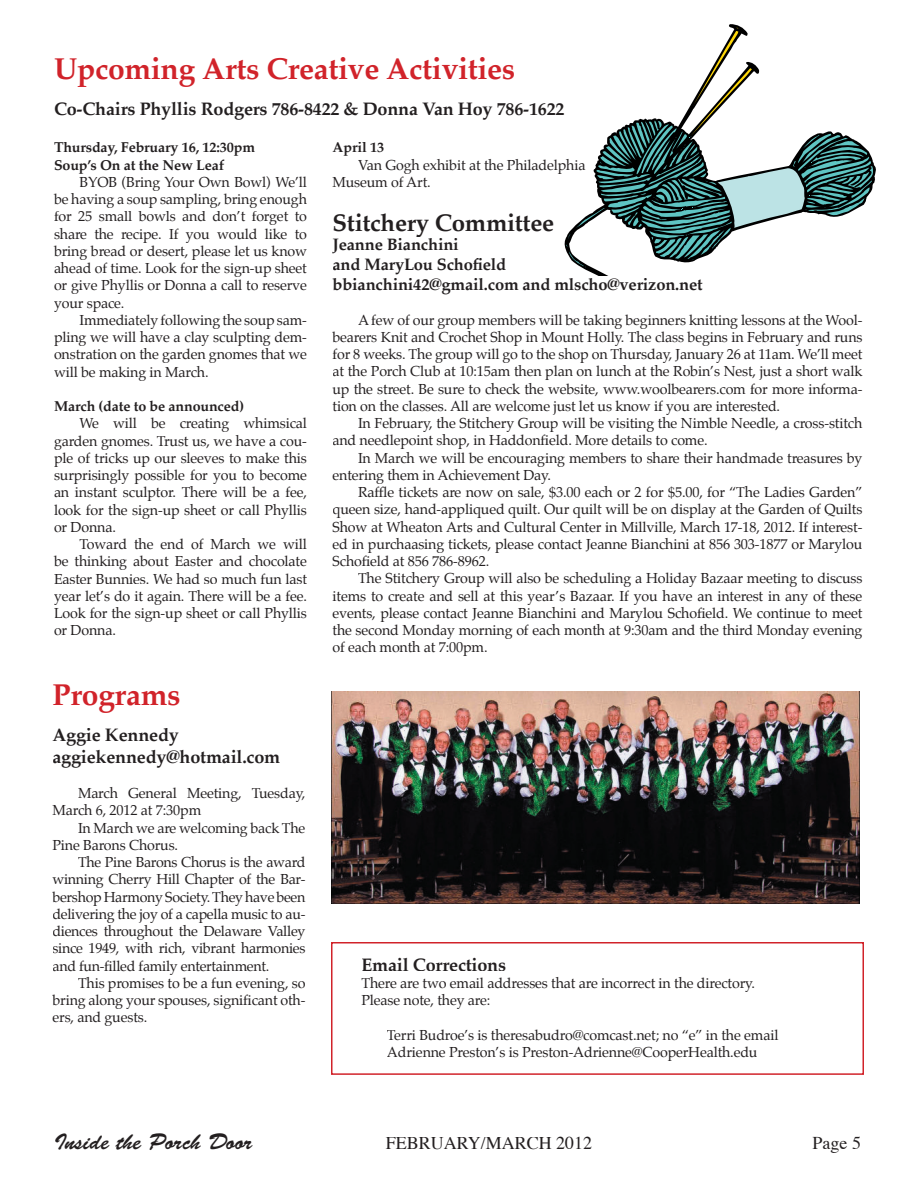
<style>
.page{position:relative;width:918px;height:1188px;background:#fff}
.page>*{position:absolute;margin:0;border:0;box-sizing:border-box;transform-origin:0 0}
.t1{font:700 30px "Palatino";letter-spacing:-.01em;color:#d1232a}
.t2{font:700 24px "Palatino";letter-spacing:-.01em;color:#231f20}
.t3{font:22.5px "Brush Script Std";color:#231f20}
.t4{font:700 18px/21.6px "Palatino";letter-spacing:-.01em;color:#231f20}
.t5{font:18px "Times";color:#231f20}
.t6{font:700 16.5px/19.8px "Palatino";letter-spacing:-.01em;color:#231f20}
.t7{font:14.25px/17.2px "Palatino";letter-spacing:-.01em;color:#231f20;text-align:justify}
.t8{font:700 14.25px/17.2px "Palatino";letter-spacing:-.01em;color:#231f20}
</style>
<div class="page">
<svg style="left:331px;top:942px;width:533px;height:133px"></svg>
<img style="left:331px;top:692px;width:529px;height:211px">
<svg style="left:566px;top:27px;width:307px;height:241px"></svg>
<h1 class="t1" style="left:54px;top:50px;width:463px">Upcoming Arts Creative Activities</h1>
<p class="t4" style="left:54px;top:99px;width:512px">Co-Chairs Phyllis Rodgers 786-8422 &amp; Donna Van Hoy 786-1622</p>
<p class="t8" style="left:54px;top:140px;width:203px">Thursday, February 16, 12:30pm<br>Soup’s On at the New Leaf</p>
<p class="t7" style="left:54px;top:175px;width:255px;text-indent:26px">BYOB (Bring Your Own Bowl) We’ll be having a soup sampling, bring enough for 25 small bowls and don’t forget to share the recipe. If you would like to bring bread or desert, please let us know ahead of time. Look for the sign-up sheet or give Phyllis or Donna a call to reserve your space.</p>
<p class="t7" style="left:54px;top:313px;width:255px;text-indent:26px">Immediately following the soup sam&shy;pling we will have a clay sculpting dem&shy;onstration on the garden gnomes that we will be making in March.</p>
<p class="t8" style="left:54px;top:399px;width:192px">March (date to be announced)</p>
<p class="t7" style="left:54px;top:416px;width:255px;text-indent:26px">We will be creating whimsical garden gnomes. Trust us, we have a cou&shy;ple of tricks up our sleeves to make this surprisingly possible for you to become an instant sculptor. There will be a fee, look for the sign-up sheet or call Phyllis or Donna.</p>
<p class="t7" style="left:54px;top:537px;width:255px;text-indent:26px">Toward the end of March we will be thinking about Easter and chocolate Easter Bunnies. We had so much fun last year let’s do it again. There will be a fee.<br>Look for the sign-up sheet or call Phyllis or Donna.</p>
<p class="t8" style="left:332px;top:140px;width:53px">April 13</p>
<p class="t7" style="left:332px;top:157px;width:254px;text-indent:26px">Van Gogh exhibit at the Philadelphia<br>Museum of Art.</p>
<h2 class="t2" style="left:333px;top:208px;width:223px">Stitchery Committee</h2>
<p class="t6" style="left:333px;top:236px;width:372px">Jeanne Bianchini<br>and MaryLou Schofield<br>bbianchini42@gmail.com and mlscho@verizon.net</p>
<p class="t7" style="left:333px;top:312px;width:532px;text-indent:26px">A few of our group members will be taking beginners knitting lessons at the Wool&shy;bearers Knit and Crochet Shop in Mount Holly. The class begins in February and runs for 8 weeks. The group will go to the shop on Thursday, January 26 at 11am. We’ll meet at the Porch Club at 10:15am then plan on lunch at the Robin’s Nest, just a short walk up the street. Be sure to check the website, www.woolbearers.com for more informa&shy;tion on the classes. All are welcome just let us know if you are interested.</p>
<p class="t7" style="left:333px;top:416px;width:531px;text-indent:26px">In February, the Stitchery Group will be visiting the Nimble Needle, a cross-stitch and needlepoint shop, in Haddonfield. More details to come.</p>
<p class="t7" style="left:333px;top:450px;width:532px;text-indent:26px">In March we will be encouraging members to share their handmade treasures by entering them in Achievement Day.</p>
<p class="t7" style="left:333px;top:485px;width:532px;text-indent:26px">Raffle tickets are now on sale, $3.00 each or 2 for $5.00, for “The Ladies Garden” queen size, hand-appliqued quilt. Our quilt will be on display at the Garden of Quilts Show at Wheaton Arts and Cultural Center in Millville, March 17-18, 2012. If interest&shy;ed in purchaasing tickets, please contact Jeanne Bianchini at 856 303-1877 or Marylou Schofield at 856 786-8962.</p>
<p class="t7" style="left:333px;top:571px;width:532px;text-indent:26px">The Stitchery Group will also be scheduling a Holiday Bazaar meeting to discuss items to create and sell at this year’s Bazaar. If you have an interest in any of these events, please contact Jeanne Bianchini and Marylou Schofield. We continue to meet the second Monday morning of each month at 9:30am and the third Monday evening of each month at 7:00pm.</p>
<h1 class="t1" style="left:52px;top:676px;width:129px">Programs</h1>
<p class="t4" style="left:52px;top:726px;width:229px">Aggie Kennedy aggiekennedy@hotmail.com</p>
<p class="t7" style="left:52px;top:786px;width:254px;text-indent:26px">March General Meeting, Tuesday,<br>March 6, 2012 at 7:30pm</p>
<p class="t7" style="left:52px;top:820px;width:254px;text-indent:26px">In March we are welcoming back The<br>Pine Barons Chorus.</p>
<p class="t7" style="left:52px;top:855px;width:255px;text-indent:26px">The Pine Barons Chorus is the award winning Cherry Hill Chapter of the Bar&shy;bershop Harmony Society. They have been delivering the joy of a capella music to au&shy;diences throughout the Delaware Valley since 1949, with rich, vibrant harmonies and fun-filled family entertainment.</p>
<p class="t7" style="left:52px;top:976px;width:255px;text-indent:26px">This promises to be a fun evening, so bring along your spouses, significant oth&shy;ers, and guests.</p>
<p class="t4" style="left:361px;top:955px;width:146px">Email Corrections</p>
<p class="t7" style="left:361px;top:975px;width:395px">There are two email addresses that are incorrect in the directory.<br>Please note, they are:</p>
<p class="t7" style="left:387px;top:1027px;width:393px">Terri Budroe’s is theresabudro@comcast.net; no “e” in the email<br>Adrienne Preston’s is Preston-Adrienne@CooperHealth.edu</p>
<h3 class="t3" style="left:54px;top:1130px;width:200px">Inside the Porch Door</h3>
<p class="t5" style="left:386px;top:1132px;width:208px">FEBRUARY/MARCH 2012</p>
<p class="t5" style="left:813px;top:1132px;width:50px">Page 5</p>
</div>
